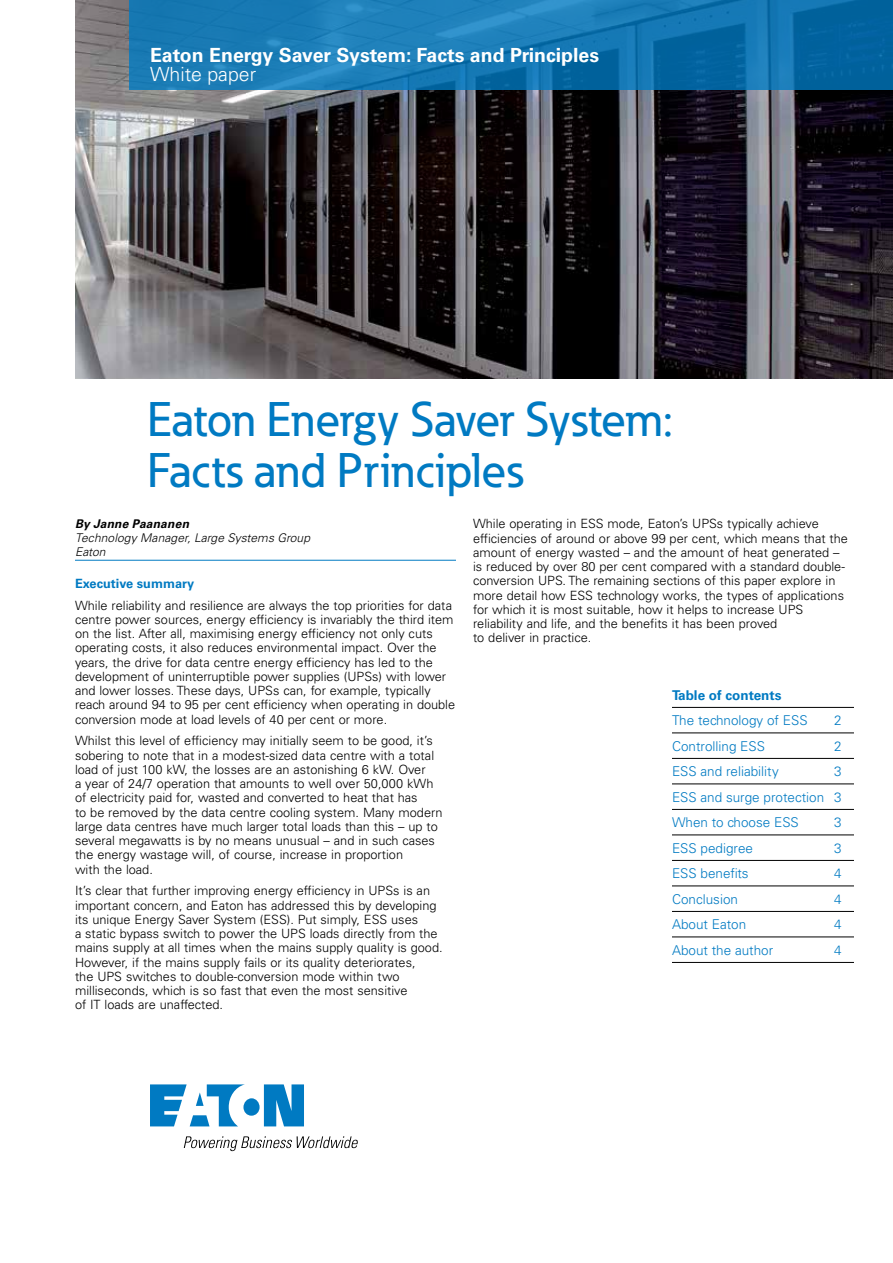
<style>
.page{position:relative;width:893px;height:1263px;background:#fff}
.page>*{position:absolute;margin:0;border:0;box-sizing:border-box;transform-origin:0 0}
.t1{font:500 48px/51px "Eaton";color:#007ac2}
.t2{font:700 19.5px "Univers LT Std";color:#fff}
.t3{font:300 19.5px "Univers LT Std";color:#fff}
.t4{font:300 13.5px/25.5px "Univers LT Std";color:#007ac2;text-align:justify}
.t5{font:700 13.5px "Univers LT Std";color:#007ac2}
.t6{font:300 12.75px/14.2px "Univers LT Std";color:#000}
.t7{font:700 12.75px "Univers LT Std";color:#007ac2}
.t8{font:italic 300 12px/13.8px "Univers LT Std";letter-spacing:.01em;color:#000}
.t9{font:italic 700 12px "Univers LT Std";letter-spacing:.015em;color:#000}
</style>
<div class="page">
<img style="left:75px;top:0;width:818px;height:378px">
<hr style="left:75px;top:560px;width:381px;height:1px;background:#007ac2">
<hr style="left:672px;top:707px;width:182px;height:1px;background:#000">
<hr style="left:672px;top:732px;width:182px;height:1px;background:#000">
<hr style="left:672px;top:758px;width:182px;height:1px;background:#000">
<hr style="left:672px;top:783px;width:182px;height:1px;background:#000">
<hr style="left:672px;top:809px;width:182px;height:1px;background:#000">
<hr style="left:672px;top:834px;width:182px;height:1px;background:#000">
<hr style="left:672px;top:860px;width:182px;height:1px;background:#000">
<hr style="left:672px;top:885px;width:182px;height:1px;background:#000">
<hr style="left:672px;top:911px;width:182px;height:1px;background:#000">
<hr style="left:672px;top:936px;width:182px;height:1px;background:#000">
<hr style="left:672px;top:962px;width:182px;height:1px;background:#000">
<svg style="left:129px;top:0;width:764px;height:90px;fill:#1779b5"></svg>
<svg style="left:150px;top:1084px;width:154px;height:42px"></svg>
<svg style="left:184px;top:1136px;width:174px;height:15px"></svg>
<h2 class="t2" style="left:150px;top:43px;width:451px">Eaton Energy Saver System: Facts and Principles</h2>
<h2 class="t3" style="left:150px;top:62px;width:108px">White paper</h2>
<h1 class="t1" style="left:147px;top:393px;width:527px">Eaton Energy Saver System:<br>Facts and Principles</h1>
<p class="t9" style="left:75px;top:516px;width:116px">By Janne Paananen</p>
<p class="t8" style="left:75px;top:531px;width:237px">Technology Manager, Large Systems Group<br>Eaton</p>
<p class="t7" style="left:75px;top:576px;width:121px">Executive summary</p>
<p class="t6" style="left:75px;top:598px;width:382px">While reliability and resilience are always the top priorities for data centre power sources, energy efficiency is invariably the third item on the list. After all, maximising energy efficiency not only cuts operating costs, it also reduces environmental impact. Over the years, the drive for data centre energy efficiency has led to the development of uninterruptible power supplies (UPSs) with lower and lower losses. These days, UPSs can, for example, typically reach around 94 to 95 per cent efficiency when operating in double conversion mode at load levels of 40 per cent or more.</p>
<p class="t6" style="left:75px;top:734px;width:369px">Whilst this level of efficiency may initially seem to be good, it’s sobering to note that in a modest-sized data centre with a total load of just 100 kW, the losses are an astonishing 6 kW. Over<br>a year of 24/7 operation that amounts to well over 50,000 kWh of electricity paid for, wasted and converted to heat that has<br>to be removed by the data centre cooling system. Many modern large data centres have much larger total loads than this – up to several megawatts is by no means unusual – and in such cases the energy wastage will, of course, increase in proportion<br>with the load.</p>
<p class="t6" style="left:75px;top:884px;width:369px">It’s clear that further improving energy efficiency in UPSs is an important concern, and Eaton has addressed this by developing its unique Energy Saver System (ESS). Put simply, ESS uses<br>a static bypass switch to power the UPS loads directly from the mains supply at all times when the mains supply quality is good.<br>However, if the mains supply fails or its quality deteriorates,<br>the UPS switches to double-conversion mode within two milliseconds, which is so fast that even the most sensitive<br>of IT loads are unaffected.</p>
<p class="t6" style="left:473px;top:517px;width:376px">While operating in ESS mode, Eaton’s UPSs typically achieve efficiencies of around or above 99 per cent, which means that the amount of energy wasted – and the amount of heat generated – is reduced by over 80 per cent compared with a standard double&shy;conversion UPS. The remaining sections of this paper explore in more detail how ESS technology works, the types of applications for which it is most suitable, how it helps to increase UPS reliability and life, and the benefits it has been proved<br>to deliver in practice.</p>
<p class="t5" style="left:672px;top:687px;width:111px">Table of contents</p>
<p class="t4" style="left:672px;top:707px;width:137px">The technology of ESS</p>
<p class="t4" style="left:834px;top:707px;width:9px">2</p>
<p class="t4" style="left:672px;top:733px;width:95px">Controlling ESS</p>
<p class="t4" style="left:834px;top:733px;width:9px">2</p>
<p class="t4" style="left:672px;top:758px;width:108px">ESS and reliability</p>
<p class="t4" style="left:672px;top:758px;width:171px;text-indent:162px">3<br>ESS and surge protection 3<br>When to choose ESS</p>
<p class="t4" style="left:834px;top:809px;width:9px">3</p>
<p class="t4" style="left:672px;top:835px;width:83px">ESS pedigree</p>
<p class="t4" style="left:834px;top:835px;width:9px">3</p>
<p class="t4" style="left:672px;top:860px;width:78px">ESS benefits</p>
<p class="t4" style="left:834px;top:860px;width:9px">4</p>
<p class="t4" style="left:672px;top:886px;width:68px">Conclusion</p>
<p class="t4" style="left:834px;top:886px;width:9px">4</p>
<p class="t4" style="left:672px;top:911px;width:76px">About Eaton</p>
<p class="t4" style="left:834px;top:911px;width:9px">4</p>
<p class="t4" style="left:672px;top:937px;width:103px">About the author</p>
<p class="t4" style="left:834px;top:937px;width:9px">4</p>
</div>
